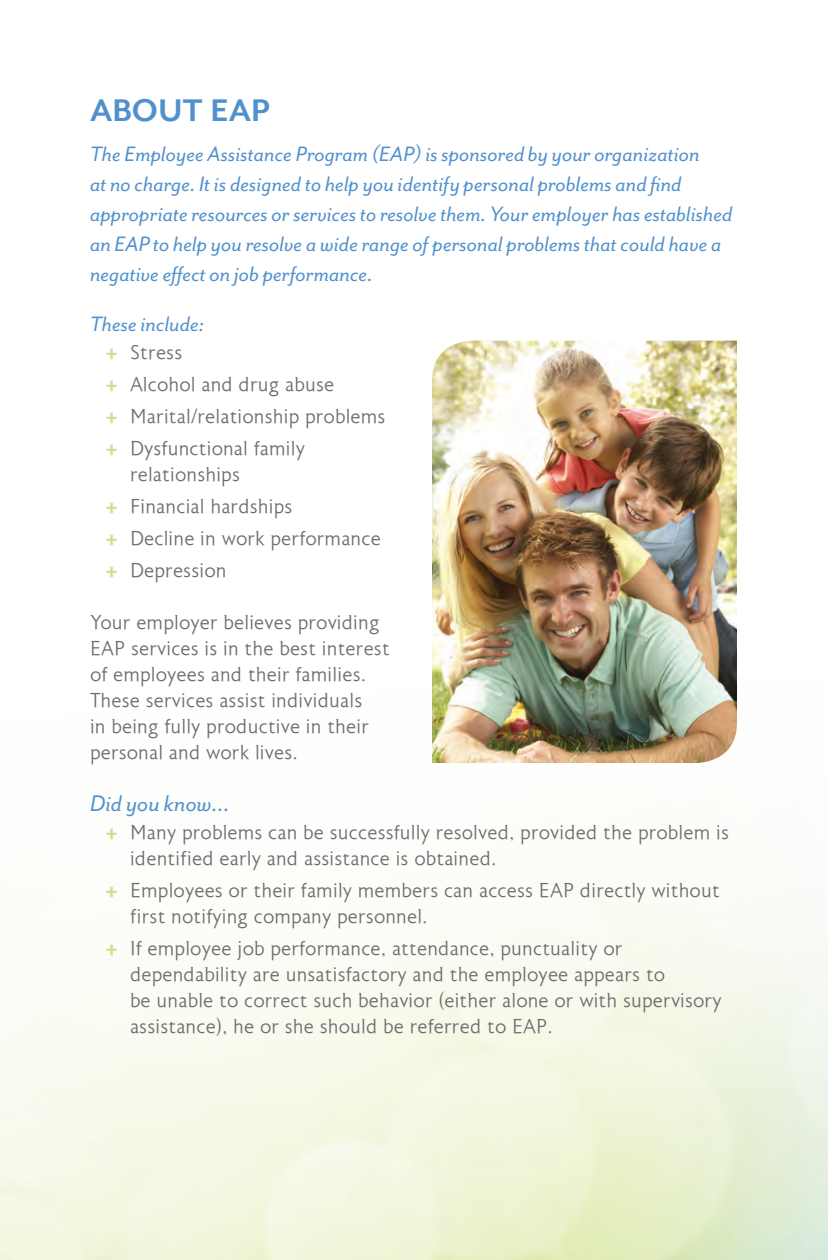
<style>
.page{position:relative;width:828px;height:1260px;background:#fff}
.page>*{position:absolute;margin:0;border:0;box-sizing:border-box;transform-origin:0 0}
.t1{font:700 36px "Mr Eaves San OT";color:#5091cd}
.t2{font:italic 26px "Mr Eaves San OT";color:#5091cd}
.t3{font:italic 24px/30px "Mr Eaves San OT";color:#5091cd}
.t4{font:300 20px/26px "Astoria";color:#6d6f71}
.s1{font-weight:700;color:#d5dc91}
</style>
<div class="page">
<img style="left:432px;top:341px;width:305px;height:422px">
<p class="t1" style="left:90px;top:90px;width:181px">ABOUT EAP</p>
<p class="t3" style="left:90px;top:139px;width:644px">The Employee Assistance Program (EAP) is sponsored by your organization<br>at no charge. It is designed to help you identify personal problems and find appropriate resources or services to resolve them. Your employer has established an EAP to help you resolve a wide range of personal problems that could have a negative effect on job performance.</p>
<p class="t3" style="left:90px;top:309px;width:116px">These include:</p>
<p class="t4" style="left:106px;top:340px;width:78px"><span class="s1">+</span> Stress</p>
<p class="t4" style="left:106px;top:372px;width:230px"><span class="s1">+</span> Alcohol and drug abuse</p>
<p class="t4" style="left:106px;top:404px;width:281px"><span class="s1">+</span> Marital/relationship problems</p>
<p class="t4" style="left:130px;top:436px;width:177px;text-indent:-24px"><span class="s1">+</span> Dysfunctional family relationships</p>
<p class="t4" style="left:106px;top:494px;width:188px"><span class="s1">+</span> Financial hardships</p>
<p class="t4" style="left:106px;top:526px;width:277px"><span class="s1">+</span> Decline in work performance</p>
<p class="t4" style="left:106px;top:558px;width:122px"><span class="s1">+</span> Depression</p>
<p class="t4" style="left:90px;top:610px;width:301px">Your employer believes providing<br>EAP services is in the best interest of employees and their families.<br>These services assist individuals<br>in being fully productive in their personal and work lives.</p>
<p class="t2" style="left:90px;top:789px;width:141px">Did you know...</p>
<p class="t4" style="left:130px;top:820px;width:601px;text-indent:-24px"><span class="s1">+</span> Many problems can be successfully resolved, provided the problem is identified early and assistance is obtained.</p>
<p class="t4" style="left:130px;top:878px;width:591px;text-indent:-24px"><span class="s1">+</span> Employees or their family members can access EAP directly without first notifying company personnel.</p>
<p class="t4" style="left:130px;top:936px;width:593px;text-indent:-24px"><span class="s1">+</span> If employee job performance, attendance, punctuality or dependability are unsatisfactory and the employee appears to<br>be unable to correct such behavior (either alone or with supervisory assistance), he or she should be referred to EAP.</p>
</div>
